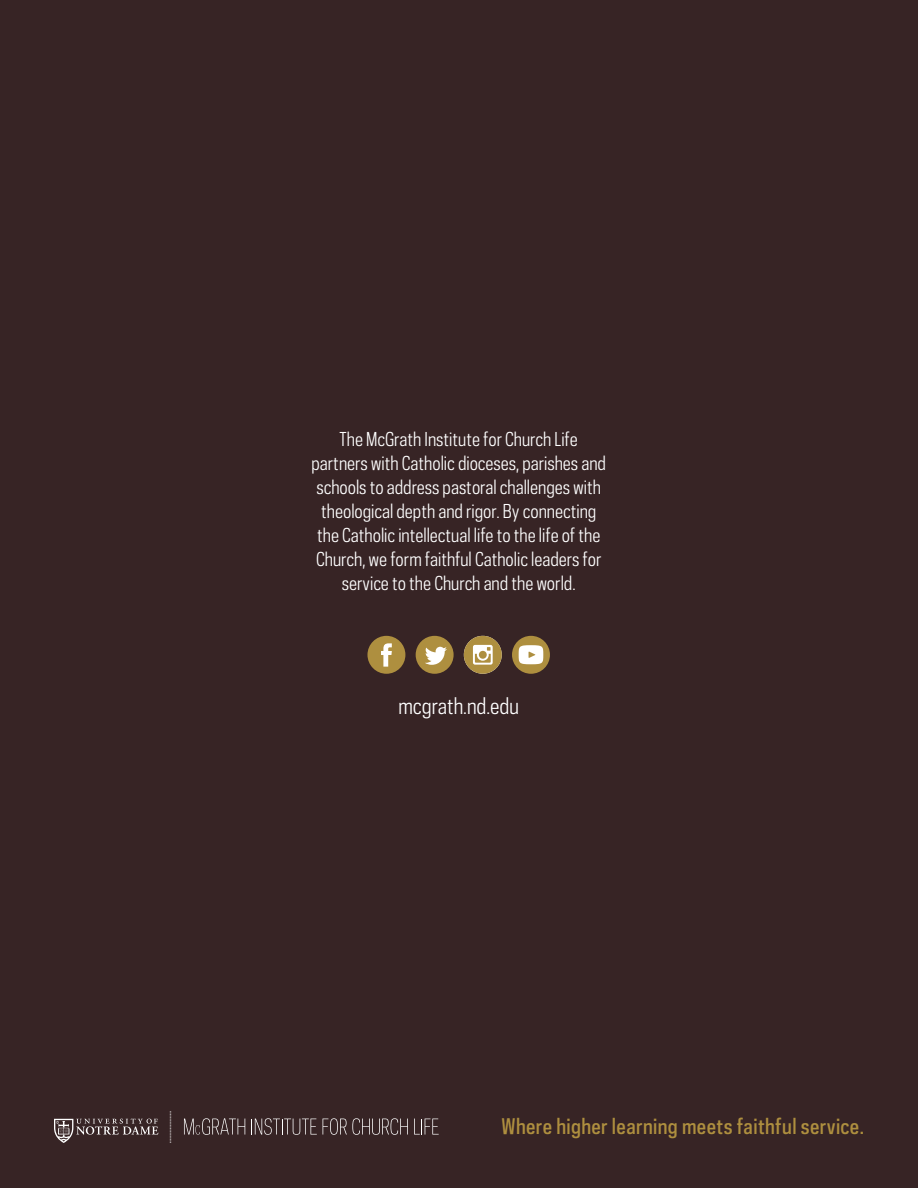
<style>
.page{position:relative;width:918px;height:1188px;background:#372425}
.page>*{position:absolute;margin:0;border:0;box-sizing:border-box;transform-origin:0 0}
.t1{font:21px "Polaris Condensed";color:#fff}
.t2{font:500 20.25px "Galaxie Polaris Condensed";letter-spacing:.02em;color:#ae8f3f}
.t3{font:18px/24px "Polaris Condensed";color:#fff;text-align:center}
</style>
<div class="page">
<div style="left:367px;top:636px;width:38px;height:38px;background:#ae8f3f;border-radius:50%"></div>
<svg style="left:381px;top:643px;width:11px;height:24px"></svg>
<div style="left:416px;top:636px;width:38px;height:38px;background:#ae8f3f;border-radius:50%"></div>
<svg style="left:425px;top:647px;width:22px;height:18px"></svg>
<svg style="left:464px;top:636px;width:38px;height:38px"></svg>
<div style="left:512px;top:636px;width:38px;height:38px;background:#ae8f3f;border-radius:50%"></div>
<svg style="left:519px;top:645px;width:24px;height:19px"></svg>
<svg style="left:54px;top:1119px;width:104px;height:24px"></svg>
<svg style="left:254px;top:1118px;width:63px;height:17px"></svg>
<svg style="left:323px;top:1118px;width:85px;height:17px"></svg>
<svg style="left:414px;top:1119px;width:25px;height:16px"></svg>
<svg style="left:184px;top:1118px;width:61px;height:17px"></svg>
<svg style="left:170px;top:1111px;width:1px;height:32px"></svg>
<p class="t3" style="left:311px;top:427px;width:296px">The McGrath Institute for Church Life partners with Catholic dioceses, parishes and schools to address pastoral challenges with theological depth and rigor. By connecting the Catholic intellectual life to the life of the Church, we form faithful Catholic leaders for service to the Church and the world.</p>
<p class="t1" style="left:398px;top:692px;width:122px">mcgrath.nd.edu</p>
<p class="t2" style="left:502px;top:1113px;width:364px">Where higher learning meets faithful service.</p>
</div>
